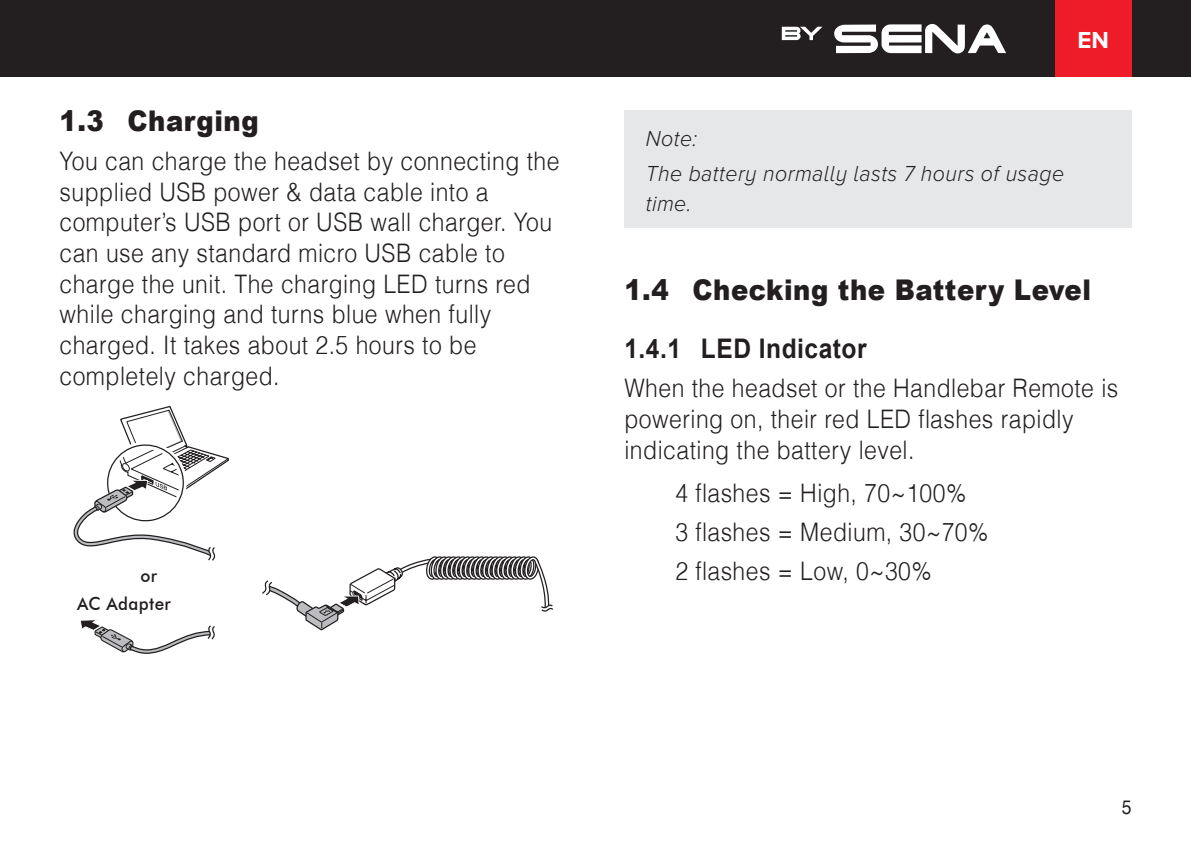
<style>
.page{position:relative;width:1191px;height:851px;background:#fff}
.page>*{position:absolute;margin:0;border:0;box-sizing:border-box;transform-origin:0 0}
.t1{font:900 28.5px "Arial";letter-spacing:.02em;color:#231f20;scale:.91 1}
.t2{font:700 27px "Arial";letter-spacing:.02em;color:#231f20;scale:.91 1}
.t3{font:300 25.5px/30.6px "Helvetica LT";letter-spacing:.02em;color:#231f20;scale:.9 1}
.t4{font:700 24px "Proxima Nova";color:#fff}
.t5{font:italic 300 22.5px/34.2px "Proxima Nova A";letter-spacing:.02em;color:#231f20;scale:.95 1}
.t6{font:19.5px "Helvetica";color:#231f20;scale:.9 1}
.t7{font:500 18px/28.2px "Futura BT";letter-spacing:.02em;color:#231f20;scale:.95 1}
</style>
<div class="page">
<div style="left:0;top:0;width:1191px;height:77px;background:#231f20"></div>
<div style="left:1054px;top:0;width:77px;height:77px;background:#ee1c28"></div>
<svg style="left:834px;top:24px;width:172px;height:29px"></svg>
<svg style="left:782px;top:27px;width:40px;height:13px"></svg>
<svg style="left:80px;top:619px;width:135px;height:34px"></svg>
<svg style="left:74px;top:405px;width:155px;height:156px"></svg>
<svg style="left:262px;top:556px;width:291px;height:75px"></svg>
<div style="left:624px;top:111px;width:507px;height:117px;background:#e6e7e9"></div>
<p class="t1" style="left:60px;top:100px;width:220px">1.3 Charging</p>
<p class="t3" style="left:60px;top:145px;width:557px">You can charge the headset by connecting the supplied USB power &amp; data cable into a computer’s USB port or USB wall charger. You can use any standard micro USB cable to charge the unit. The charging LED turns red while charging and turns blue when fully charged. It takes about 2.5 hours to be completely charged.</p>
<p class="t7" style="left:77px;top:561px;width:100px;text-indent:63px">or<br>AC Adapter</p>
<p class="t4" style="left:1077px;top:26px;width:33px">EN</p>
<p class="t5" style="left:645px;top:122px;width:442px">Note:<br>The battery normally lasts 7 hours of usage</p>
<p class="t5" style="left:645px;top:186px;width:50px">time.</p>
<p class="t1" style="left:624px;top:269px;width:514px">1.4 Checking the Battery Level</p>
<p class="t2" style="left:624px;top:330px;width:268px">1.4.1 LED Indicator</p>
<p class="t3" style="left:624px;top:372px;width:550px">When the headset or the Handlebar Remote is powering on, their red LED flashes rapidly indicating the battery level.</p>
<p class="t3" style="left:675px;top:473px;width:349px;line-height:39px">4 flashes = High, 70~100%<br>3 flashes = Medium, 30~70%<br>2 flashes = Low, 0~30%</p>
<p class="t6" style="left:1121px;top:795px;width:12px">5</p>
</div>
